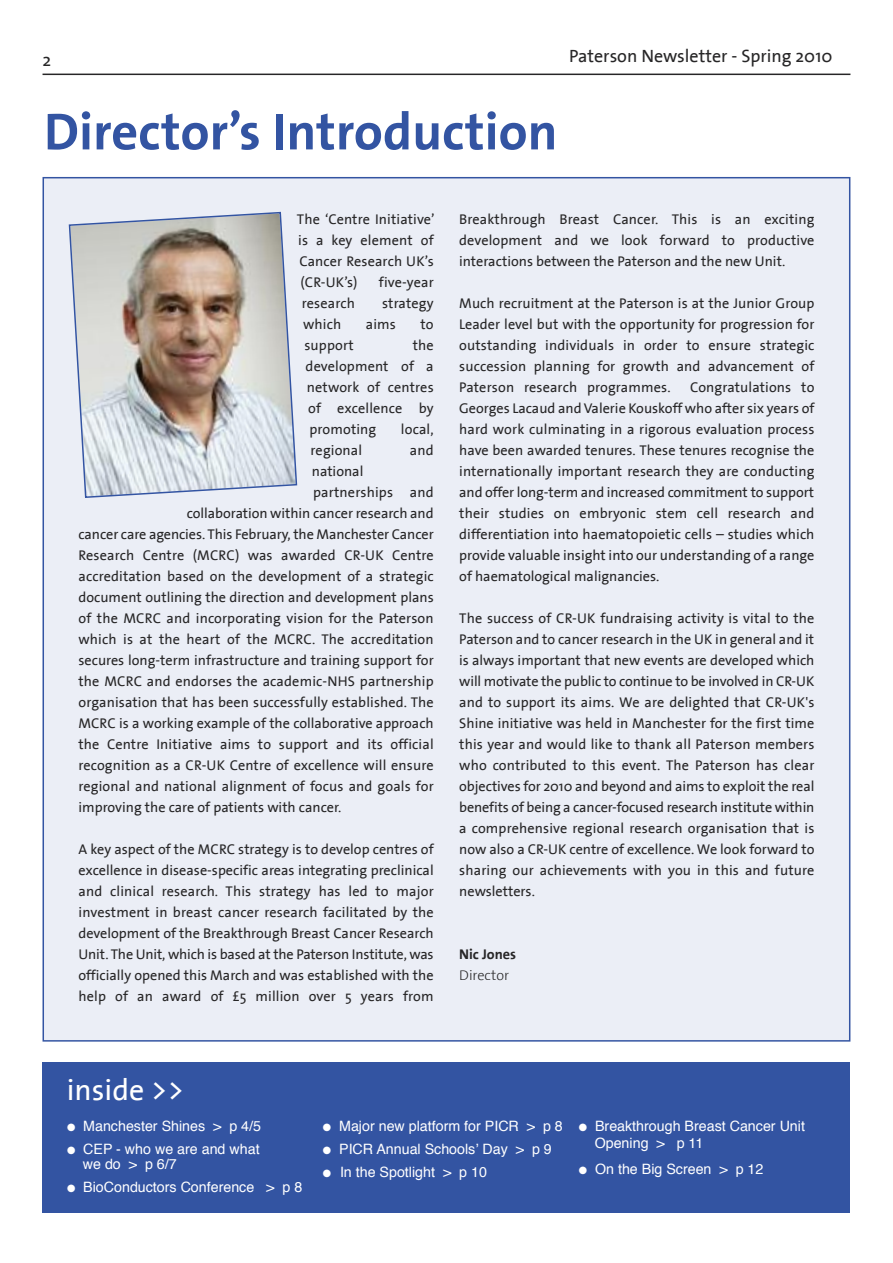
<style>
.page{position:relative;width:893px;height:1263px;background:#fff}
.page>*{position:absolute;margin:0;border:0;box-sizing:border-box;transform-origin:0 0}
.t1{font:700 52.5px "The Sans";color:#3354a2}
.t2{font:30px "The Sans Plain";color:#fff}
.t3{font:18px "The Sans Plain";color:#272627}
.t4{font:14.25px/21px "The Sans Plain";letter-spacing:.01em;color:#272627;text-align:justify}
.t5{font:14.25px/15px "Helvetica";color:#fff}
.t6{font:700 14.25px "The Sans";color:#272627}
.t7{font:300 14.25px "The Sans";color:#272627}
</style>
<div class="page">
<div style="left:44px;top:178px;width:805px;height:862px;background:#ebeef6"></div>
<img style="left:68px;top:211px;width:230px;height:287px">
<hr style="left:43px;top:74px;width:807px;height:1px;background:#272627">
<div style="left:43px;top:1062px;width:807px;height:151px;background:#3354a2"></div>
<p class="t3" style="left:43px;top:53px;width:10px">2</p>
<p class="t3" style="left:569px;top:49px;width:265px">Paterson Newsletter - Spring 2010</p>
<h1 class="t1" style="left:44px;top:111px;width:515px">Director’s Introduction</h1>
<p class="t4" style="left:297px;top:210px;width:139px">The ‘Centre Initiative’ is a key element of Cancer Research UK’s (CR-UK’s)</p>
<p class="t4" style="left:379px;top:273px;width:56px">five-year</p>
<p class="t4" style="left:302px;top:294px;width:55px">research</p>
<p class="t4" style="left:382px;top:294px;width:53px">strategy</p>
<p class="t4" style="left:303px;top:315px;width:40px">which</p>
<p class="t4" style="left:366px;top:315px;width:32px">aims</p>
<p class="t4" style="left:421px;top:315px;width:15px">to</p>
<p class="t4" style="left:304px;top:336px;width:51px">support</p>
<p class="t4" style="left:306px;top:336px;width:130px;text-indent:107px">the development of a network of centres of excellence by promoting</p>
<p class="t4" style="left:401px;top:420px;width:34px">local,</p>
<p class="t4" style="left:311px;top:441px;width:53px">regional</p>
<p class="t4" style="left:410px;top:441px;width:25px">and</p>
<p class="t4" style="left:312px;top:462px;width:53px">national</p>
<p class="t4" style="left:313px;top:483px;width:122px">partnerships and</p>
<p class="t4" style="left:187px;top:504px;width:248px">collaboration within cancer research and</p>
<p class="t4" style="left:79px;top:525px;width:357px">cancer care agencies. This February, the Manchester Cancer</p>
<p class="t4" style="left:79px;top:546px;width:357px">Research Centre (MCRC) was awarded CR-UK Centre</p>
<p class="t4" style="left:79px;top:567px;width:357px">accreditation based on the development of a strategic</p>
<p class="t4" style="left:79px;top:588px;width:357px">document outlining the direction and development plans</p>
<p class="t4" style="left:79px;top:609px;width:357px">of the MCRC and incorporating vision for the Paterson</p>
<p class="t4" style="left:79px;top:630px;width:357px">which is at the heart of the MCRC. The accreditation</p>
<p class="t4" style="left:79px;top:651px;width:357px">secures long-term infrastructure and training support for</p>
<p class="t4" style="left:79px;top:672px;width:357px">the MCRC and endorses the academic-NHS partnership</p>
<p class="t4" style="left:79px;top:693px;width:357px">organisation that has been successfully established. The</p>
<p class="t4" style="left:79px;top:714px;width:357px">MCRC is a working example of the collaborative approach</p>
<p class="t4" style="left:79px;top:735px;width:357px">the Centre Initiative aims to support and its official</p>
<p class="t4" style="left:79px;top:756px;width:357px">recognition as a CR-UK Centre of excellence will ensure</p>
<p class="t4" style="left:79px;top:777px;width:357px">regional and national alignment of focus and goals for</p>
<p class="t4" style="left:79px;top:798px;width:264px">improving the care of patients with cancer.</p>
<p class="t4" style="left:78px;top:840px;width:357px">A key aspect of the MCRC strategy is to develop centres of excellence in disease-specific areas integrating preclinical and clinical research. This strategy has led to major investment in breast cancer research facilitated by the development of the Breakthrough Breast Cancer Research Unit. The Unit, which is based at the Paterson Institute, was officially opened this March and was established with the help of an award of £5 million over 5 years from</p>
<p class="t4" style="left:459px;top:210px;width:357px">Breakthrough Breast Cancer. This is an exciting development and we look forward to productive interactions between the Paterson and the new Unit.</p>
<p class="t4" style="left:459px;top:294px;width:357px">Much recruitment at the Paterson is at the Junior Group Leader level but with the opportunity for progression for outstanding individuals in order to ensure strategic succession planning for growth and advancement of Paterson research programmes.</p>
<p class="t4" style="left:459px;top:378px;width:357px;text-indent:231px">Congratulations to Georges Lacaud and Valerie Kouskoff who after six years of hard work culminating in a rigorous evaluation process have been awarded tenures. These tenures recognise the internationally important research they are conducting and offer long-term and increased commitment to support their studies on embryonic stem cell research and differentiation into haematopoietic cells – studies which provide valuable insight into our understanding of a range of haematological malignancies.</p>
<p class="t4" style="left:459px;top:609px;width:357px">The success of CR-UK fundraising activity is vital to the Paterson and to cancer research in the UK in general and it is always important that new events are developed which will motivate the public to continue to be involved in CR-UK and to support its aims. We are delighted that CR-UK's Shine initiative was held in Manchester for the first time this year and would like to thank all Paterson members who contributed to this event. The Paterson has clear objectives for 2010 and beyond and aims to exploit the real benefits of being a cancer-focused research institute within a comprehensive regional research organisation that is now also a CR-UK centre of excellence. We look forward to sharing our achievements with you in this and future newsletters.</p>
<p class="t6" style="left:459px;top:948px;width:58px">Nic Jones</p>
<p class="t7" style="left:459px;top:969px;width:51px">Director</p>
<h2 class="t2" style="left:67px;top:1077px;width:119px">inside &gt;&gt;</h2>
<p class="t5" style="left:67px;top:1119px;width:196px">● Manchester Shines &gt; p 4/5</p>
<p class="t5" style="left:83px;top:1143px;width:178px;text-indent:-16px">● CEP - who we are and what we do &gt; p 6/7</p>
<p class="t5" style="left:67px;top:1181px;width:237px">● BioConductors Conference &gt; p 8</p>
<p class="t5" style="left:323px;top:1119px;width:241px">● Major new platform for PICR &gt; p 8</p>
<p class="t5" style="left:323px;top:1143px;width:230px">● PICR Annual Schools’ Day &gt; p 9</p>
<p class="t5" style="left:323px;top:1166px;width:166px">● In the Spotlight &gt; p 10</p>
<p class="t5" style="left:595px;top:1119px;width:212px;line-height:17px;text-indent:-16px">● Breakthrough Breast Cancer Unit<br>Opening &gt; p 11</p>
<p class="t5" style="left:579px;top:1162px;width:186px">● On the Big Screen &gt; p 12</p>
</div>
